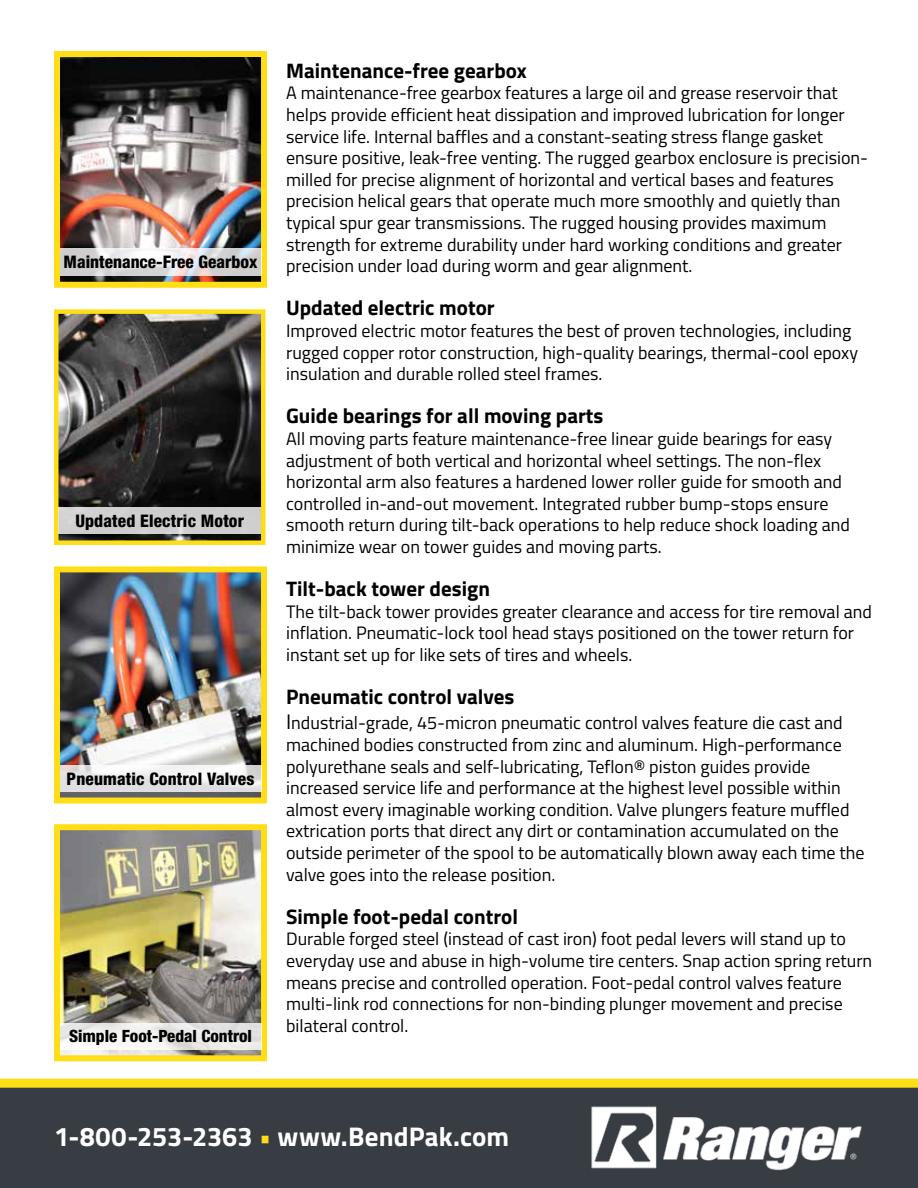
<style>
.page{position:relative;width:918px;height:1188px;background:#fff}
.page>*{position:absolute;margin:0;border:0;box-sizing:border-box;transform-origin:0 0}
.t1{font:700 27px "Titillium Web";letter-spacing:.005em;color:#fff}
.t2{font:700 21px "Titillium Web";color:#000}
.t3{font:18px/21.6px "Titillium Web";color:#000}
.t4{font:800 condensed 17.25px "Helvetica Neue LT Std";letter-spacing:.01em;color:#000}
.t5{font:800 condensed 16.95px "Helvetica Neue LT Std";color:#000}
.s1{font-size:21px}
.s2{color:#ffde17}
</style>
<div class="page">
<img style="left:61px;top:573px;width:199px;height:224px">
<div style="left:54px;top:566px;width:213px;height:238px;border:6px solid #ffde17"></div>
<svg style="left:60px;top:766px;width:201px;height:26px;fill:#e3e2e3"></svg>
<img style="left:61px;top:831px;width:199px;height:223px">
<div style="left:54px;top:824px;width:213px;height:237px;border:6px solid #ffde17"></div>
<svg style="left:60px;top:1023px;width:201px;height:27px"></svg>
<div style="left:0;top:1083px;width:918px;height:105px;background:#373d42"></div>
<div style="left:0;top:1079px;width:918px;height:9px;background:#ffde17"></div>
<img style="left:591px;top:1106px;width:271px;height:65px">
<img style="left:61px;top:58px;width:199px;height:223px">
<div style="left:54px;top:51px;width:213px;height:237px;border:6px solid #ffde17"></div>
<svg style="left:60px;top:248px;width:201px;height:28px"></svg>
<img style="left:59px;top:314px;width:202px;height:226px">
<div style="left:54px;top:309px;width:212px;height:236px;border:4px solid #ffde17"></div>
<div style="left:58px;top:507px;width:203px;height:27px;background:#cecece"></div>
<p class="t4" style="left:64px;top:251px;width:195px">Maintenance-Free Gearbox</p>
<p class="t4" style="left:75px;top:510px;width:170px">Updated Electric Motor</p>
<p class="t4" style="left:67px;top:768px;width:189px">Pneumatic Control Valves</p>
<p class="t5" style="left:69px;top:1026px;width:185px">Simple Foot-Pedal Control</p>
<p class="t2" style="left:286px;top:54px;width:242px">Maintenance-free gearbox</p>
<p class="t3" style="left:286px;top:81px;width:584px">A maintenance-free gearbox features a large oil and grease reservoir that helps provide efficient heat dissipation and improved lubrication for longer service life. Internal baffles and a constant-seating stress flange gasket ensure positive, leak-free venting. The rugged gearbox enclosure is precision&shy;milled for precise alignment of horizontal and vertical bases and features precision helical gears that operate much more smoothly and quietly than typical spur gear transmissions. The rugged housing provides maximum strength for extreme durability under hard working conditions and greater precision under load during worm and gear alignment.</p>
<p class="t2" style="left:286px;top:292px;width:210px">Updated electric motor</p>
<p class="t3" style="left:286px;top:319px;width:573px">Improved electric motor features the best of proven technologies, including rugged copper rotor construction, high-quality bearings, thermal-cool epoxy insulation and durable rolled steel frames.</p>
<p class="t2" style="left:286px;top:400px;width:319px">Guide bearings for all moving parts</p>
<p class="t3" style="left:286px;top:427px;width:565px">All moving parts feature maintenance-free linear guide bearings for easy adjustment of both vertical and horizontal wheel settings. The non-flex horizontal arm also features a hardened lower roller guide for smooth and controlled in-and-out movement. Integrated rubber bump-stops ensure smooth return during tilt-back operations to help reduce shock loading and minimize wear on tower guides and moving parts.</p>
<p class="t2" style="left:286px;top:573px;width:205px">Tilt-back tower design</p>
<p class="t3" style="left:286px;top:600px;width:587px">The tilt-back tower provides greater clearance and access for tire removal and inflation. Pneumatic-lock tool head stays positioned on the tower return for instant set up for like sets of tires and wheels.</p>
<p class="t2" style="left:286px;top:681px;width:230px">Pneumatic control valves</p>
<p class="t3" style="left:286px;top:711px;width:580px"><span class="s1">I</span>ndustrial-grade, 45-micron pneumatic control valves feature die cast and machined bodies constructed from zinc and aluminum. High-performance polyurethane seals and self-lubricating, Teflon® piston guides provide increased service life and performance at the highest level possible within almost every imaginable working condition. Valve plungers feature muffled extrication ports that direct any dirt or contamination accumulated on the outside perimeter of the spool to be automatically blown away each time the valve goes into the release position.</p>
<p class="t2" style="left:286px;top:900px;width:233px">Simple foot-pedal control</p>
<p class="t3" style="left:286px;top:927px;width:588px">Durable forged steel (instead of cast iron) foot pedal levers will stand up to everyday use and abuse in high-volume tire centers. Snap action spring return means precise and controlled operation. Foot-pedal control valves feature multi-link rod connections for non-binding plunger movement and precise bilateral control.</p>
<h1 class="t1" style="left:54px;top:1116px;width:457px">1-800-253-2363 <span class="s2">•</span> www.BendPak.com</h1>
</div>
